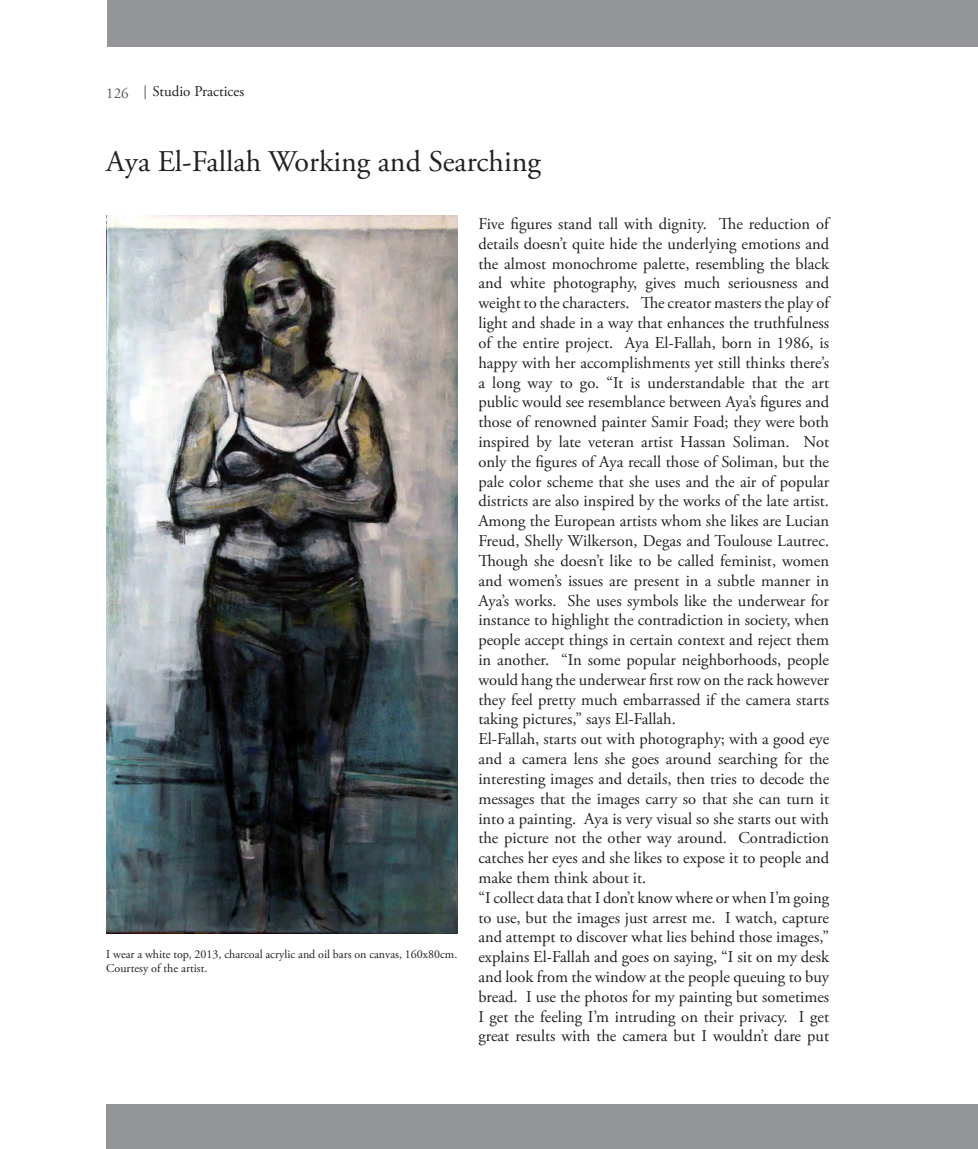
<style>
.page{position:relative;width:978px;height:1149px;background:#fff}
.page>*{position:absolute;margin:0;border:0;box-sizing:border-box;transform-origin:0 0}
.t1{font:30px "Adobe Garamond Pro";color:#231f20}
.t2{font:16.5px/19.8px "Adobe Garamond Pro";color:#231f20;text-align:justify}
.t3{font:15px "Adobe Garamond Pro";color:#231f20}
.t4{font:15px "Adobe Garamond Pro";color:#57585a}
.t5{font:12px/14.4px "Adobe Garamond Pro";color:#231f20}
</style>
<div class="page">
<svg style="left:145px;top:85px;width:1px;height:14px"></svg>
<div style="left:108px;top:0;width:870px;height:47px;background:#939598"></div>
<div style="left:106px;top:1103px;width:872px;height:45px;background:#939598"></div>
<img style="left:107px;top:215px;width:350px;height:718px">
<p class="t4" style="left:106px;top:84px;width:24px">126</p>
<p class="t3" style="left:153px;top:82px;width:93px">Studio Practices</p>
<p class="t1" style="left:106px;top:143px;width:436px">Aya El-Fallah Working and Searching</p>
<p class="t2" style="left:478px;top:214px;width:352px">Five figures stand tall with dignity. The reduction of details doesn’t quite hide the underlying emotions and the almost monochrome palette, resembling the black and white photography, gives much seriousness and weight to the characters. The creator masters the play of light and shade in a way that enhances the truthfulness of the entire project. Aya El-Fallah, born in 1986, is happy with her accomplishments yet still thinks there’s a long way to go. “It is understandable that the art public would see resemblance between Aya’s figures and those of renowned painter Samir Foad; they were both inspired by late veteran artist Hassan Soliman. Not only the figures of Aya recall those of Soliman, but the pale color scheme that she uses and the air of popular districts are also inspired by the works of the late artist.<br>Among the European artists whom she likes are Lucian Freud, Shelly Wilkerson, Degas and Toulouse Lautrec.<br>Though she doesn’t like to be called feminist, women and women’s issues are present in a subtle manner in Aya’s works. She uses symbols like the underwear for instance to highlight the contradiction in society, when people accept things in certain context and reject them in another. “In some popular neighborhoods, people would hang the underwear first row on the rack however they feel pretty much embarrassed if the camera starts taking pictures,” says El-Fallah.</p>
<p class="t2" style="left:478px;top:729px;width:352px">El-Fallah, starts out with photography; with a good eye and a camera lens she goes around searching for the interesting images and details, then tries to decode the messages that the images carry so that she can turn it into a painting. Aya is very visual so she starts out with the picture not the other way around. Contradiction catches her eyes and she likes to expose it to people and make them think about it.</p>
<p class="t2" style="left:478px;top:887px;width:352px">“I collect data that I don’t know where or when I’m going to use, but the images just arrest me. I watch, capture and attempt to discover what lies behind those images,” explains El-Fallah and goes on saying, “I sit on my desk and look from the window at the people queuing to buy bread. I use the photos for my painting but sometimes I get the feeling I’m intruding on their privacy. I get great results with the camera but I wouldn’t dare put</p>
<p class="t5" style="left:106px;top:946px;width:353px">I wear a white top, 2013, charcoal acrylic and oil bars on canvas, 160x80cm.<br>Courtesy of the artist.</p>
</div>
